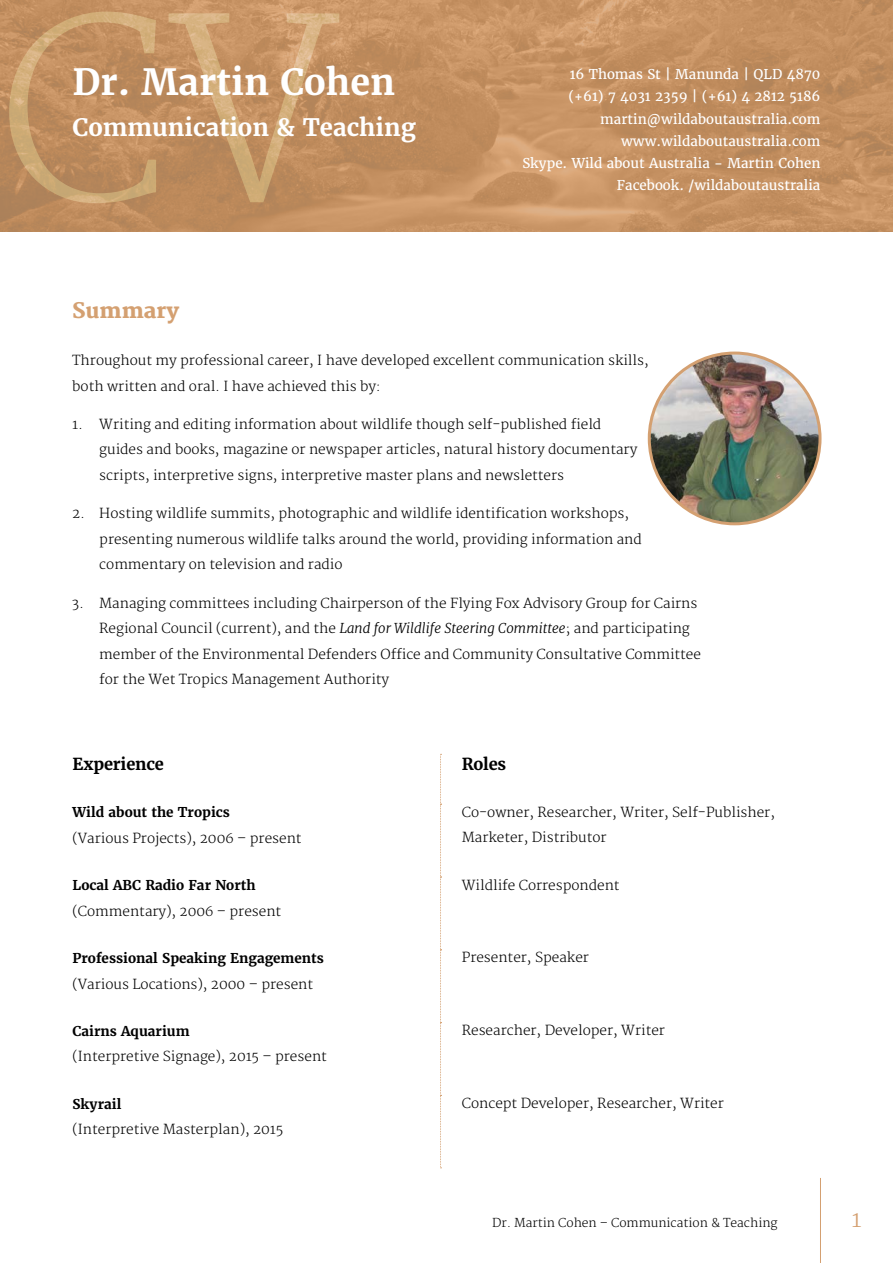
<style>
.page{position:relative;width:893px;height:1263px;background:#fff}
.page>*{position:absolute;margin:0;border:0;box-sizing:border-box;transform-origin:0 0}
.t1{font:300 246px "Merriweather";color:#fff}
.t2{font:700 36px "Merriweather";color:#fff}
.t3{font:700 24px "Merriweather";color:#fff}
.t4{font:300 22.5px "Merriweather";color:#d4a071}
.t5{font:800 21px "Merriweather";color:#d4a071}
.t6{font:700 16.5px "Merriweather";letter-spacing:-.01em;color:#000}
.t7{font:300 13.5px/25.5px "Merriweather";color:#000}
.t8{font:13.5px/22.2px "Merriweather";color:#fff;text-align:right}
.t9{font:700 13.5px "Merriweather";color:#000}
.t10{font:300 12px "Merriweather";color:#000}
.s1{font-style:italic}
</style>
<div class="page">
<img style="left:0;top:0;width:893px;height:232px">
<hr style="left:820px;top:1178px;width:1px;height:85px;background:#d4a071">
<img style="left:649px;top:353px;width:171px;height:171px;border-radius:85px">
<svg style="left:440px;top:754px;width:2px;height:414px"></svg>
<h1 class="t1" style="left:-1px;top:-31px;width:342px">CV</h1>
<h2 class="t2" style="left:72px;top:59px;width:324px">Dr. Martin Cohen</h2>
<h3 class="t3" style="left:72px;top:112px;width:345px">Communication &amp; Teaching</h3>
<p class="t8" style="left:522px;top:63px;width:300px">16 Thomas St | Manunda | QLD 4870<br>(+61) 7 4031 2359 | (+61) 4 2812 5186 martin@wildaboutaustralia.com www.wildaboutaustralia.com<br>Skype. Wild about Australia - Martin Cohen Facebook. /wildaboutaustralia</p>
<h3 class="t5" style="left:72px;top:299px;width:108px">Summary</h3>
<p class="t7" style="left:72px;top:348px;width:578px">Throughout my professional career, I have developed excellent communication skills, both written and oral. I have achieved this by:</p>
<p class="t7" style="left:99px;top:412px;width:539px;text-indent:-27px">1. Writing and editing information about wildlife though self-published field guides and books, magazine or newspaper articles, natural history documentary scripts, interpretive signs, interpretive master plans and newsletters</p>
<p class="t7" style="left:99px;top:501px;width:544px;text-indent:-27px">2. Hosting wildlife summits, photographic and wildlife identification workshops, presenting numerous wildlife talks around the world, providing information and commentary on television and radio</p>
<p class="t7" style="left:99px;top:590px;width:603px;text-indent:-27px">3. Managing committees including Chairperson of the Flying Fox Advisory Group for Cairns Regional Council (current), and the <span class="s1">Land for Wildlife Steering Committee</span>; and participating member of the Environmental Defenders Office and Community Consultative Committee for the Wet Tropics Management Authority</p>
<p class="t6" style="left:72px;top:754px;width:93px">Experience</p>
<p class="t6" style="left:462px;top:754px;width:46px">Roles</p>
<p class="t9" style="left:72px;top:804px;width:159px">Wild about the Tropics</p>
<p class="t7" style="left:72px;top:826px;width:231px">(Various Projects), 2006 – present</p>
<p class="t7" style="left:462px;top:800px;width:315px">Co-owner, Researcher, Writer, Self-Publisher,<br>Marketer, Distributor</p>
<p class="t9" style="left:72px;top:877px;width:185px">Local ABC Radio Far North</p>
<p class="t7" style="left:72px;top:899px;width:210px">(Commentary), 2006 – present</p>
<p class="t9" style="left:72px;top:949px;width:253px">Professional Speaking Engagements</p>
<p class="t7" style="left:72px;top:972px;width:242px">(Various Locations), 2000 – present</p>
<p class="t9" style="left:72px;top:1022px;width:119px">Cairns Aquarium</p>
<p class="t7" style="left:72px;top:1044px;width:256px">(Interpretive Signage), 2015 – present</p>
<p class="t9" style="left:72px;top:1095px;width:50px">Skyrail</p>
<p class="t7" style="left:72px;top:1117px;width:212px">(Interpretive Masterplan), 2015</p>
<p class="t7" style="left:462px;top:873px;width:159px">Wildlife Correspondent</p>
<p class="t7" style="left:462px;top:945px;width:129px">Presenter, Speaker</p>
<p class="t7" style="left:462px;top:1018px;width:205px">Researcher, Developer, Writer</p>
<p class="t7" style="left:462px;top:1091px;width:264px">Concept Developer, Researcher, Writer</p>
<p class="t10" style="left:492px;top:1215px;width:287px">Dr. Martin Cohen – Communication &amp; Teaching</p>
<h3 class="t4" style="left:852px;top:1206px;width:12px">1</h3>
</div>
